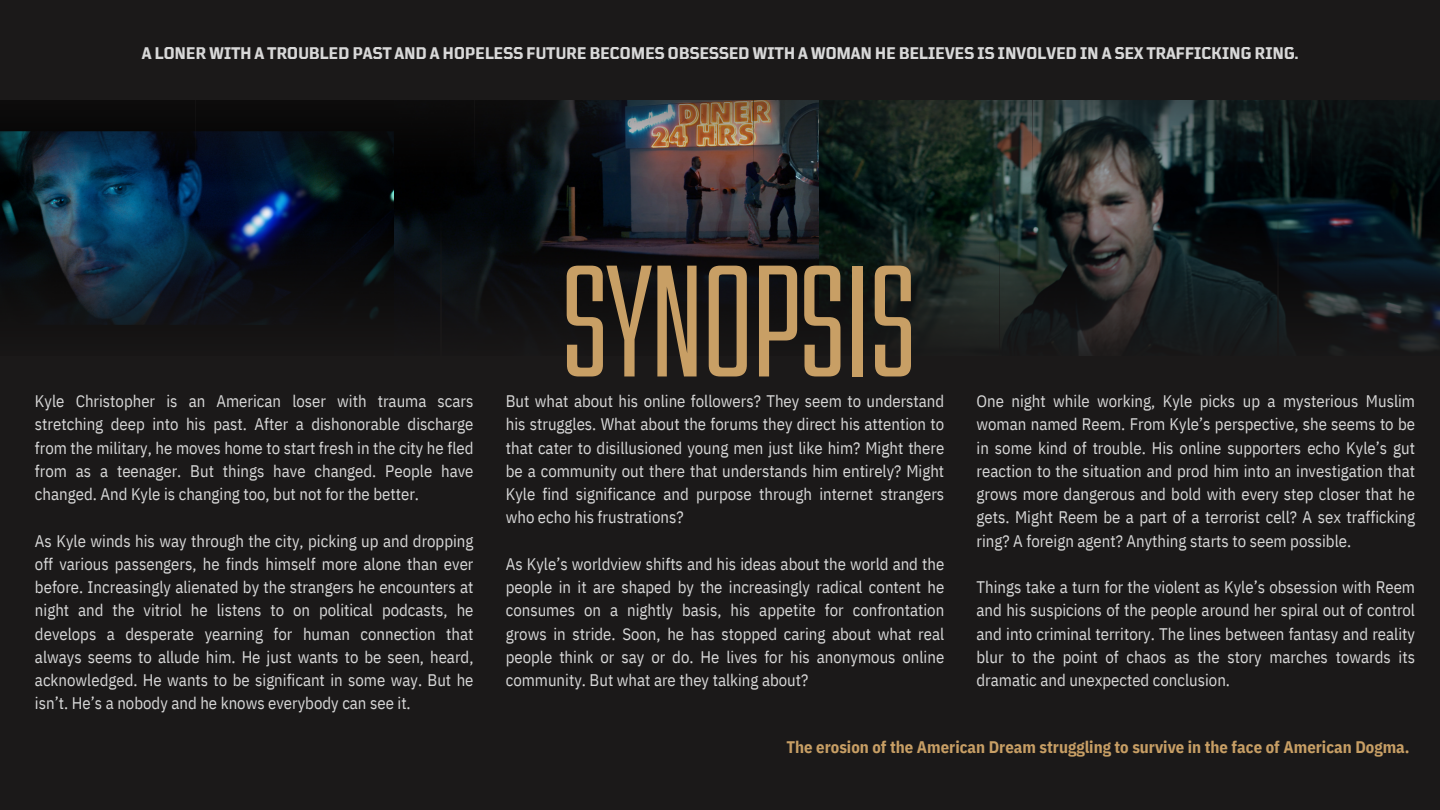
<style>
.page{position:relative;width:1440px;height:810px;background:#1b1919}
.page>*{position:absolute;margin:0;border:0;box-sizing:border-box;transform-origin:0 0}
.t1{font:144.5px "Kief Tek Regular Tall";letter-spacing:-.02em;color:#c89f65}
.t2{font:16.7px/23.2px "IBM Plex Sans Cond";color:#d8d8d8;text-align:justify}
.t3{font:700 16.7px "TT Mussels";letter-spacing:-.02em;color:#d8d8d8}
.t4{font:700 16.7px "IBM Plex Sans Cond";color:#c89f65}
</style>
<div class="page">
<img style="left:394px;top:177px;width:425px;height:37px">
<img style="left:0;top:177px;width:394px;height:37px">
<img style="left:819px;top:177px;width:621px;height:37px">
<svg style="left:0;top:214px;width:162px;height:111px"></svg>
<svg style="left:162px;top:214px;width:279px;height:98px;fill:#090d11"></svg>
<svg style="left:441px;top:214px;width:279px;height:97px;fill:#0d0e10"></svg>
<svg style="left:720px;top:214px;width:279px;height:121px"></svg>
<svg style="left:999px;top:214px;width:279px;height:142px"></svg>
<svg style="left:1278px;top:214px;width:162px;height:136px"></svg>
<div style="left:1312px;top:23px;width:128px;height:154px;background:linear-gradient(to bottom,#221d1d,#010c0d)"></div>
<svg style="left:1033px;top:100px;width:279px;height:77px"></svg>
<svg style="left:754px;top:100px;width:279px;height:77px"></svg>
<img style="left:475px;top:100px;width:279px;height:77px">
<svg style="left:196px;top:100px;width:279px;height:77px;fill:#070a0b"></svg>
<svg style="left:0;top:100px;width:196px;height:77px;fill:#090c0c"></svg>
<p class="t3" style="left:142px;top:45px;width:1158px">A LONER WITH A TROUBLED PAST AND A HOPELESS FUTURE BECOMES OBSESSED WITH A WOMAN HE BELIEVES IS INVOLVED IN A SEX TRAFFICKING RING.</p>
<p class="t2" style="left:35px;top:389px;width:440px">Kyle Christopher is an American loser with trauma scars stretching deep into his past. After a dishonorable discharge from the military, he moves home to start fresh in the city he fled from as a teenager. But things have changed. People have changed. And Kyle is changing too, but not for the better.</p>
<p class="t2" style="left:35px;top:529px;width:440px">As Kyle winds his way through the city, picking up and dropping off various passengers, he finds himself more alone than ever before. Increasingly alienated by the strangers he encounters at night and the vitriol he listens to on political podcasts, he develops a desperate yearning for human connection that always seems to allude him. He just wants to be seen, heard, acknowledged. He wants to be significant in some way. But he isn’t. He’s a nobody and he knows everybody can see it.</p>
<p class="t1" style="left:561px;top:268px;width:357px">SYNOPSIS</p>
<p class="t2" style="left:506px;top:389px;width:440px">But what about his online followers? They seem to understand his struggles. What about the forums they direct his attention to that cater to disillusioned young men just like him? Might there be a community out there that understands him entirely? Might Kyle find significance and purpose through internet strangers who echo his frustrations?</p>
<p class="t2" style="left:506px;top:552px;width:440px">As Kyle’s worldview shifts and his ideas about the world and the people in it are shaped by the increasingly radical content he consumes on a nightly basis, his appetite for confrontation grows in stride. Soon, he has stopped caring about what real people think or say or do. He lives for his anonymous online community. But what are they talking about?</p>
<p class="t2" style="left:977px;top:389px;width:440px">One night while working, Kyle picks up a mysterious Muslim woman named Reem. From Kyle’s perspective, she seems to be in some kind of trouble. His online supporters echo Kyle’s gut reaction to the situation and prod him into an investigation that grows more dangerous and bold with every step closer that he gets. Might Reem be a part of a terrorist cell? A sex trafficking ring? A foreign agent? Anything starts to seem possible.</p>
<p class="t2" style="left:977px;top:575px;width:440px">Things take a turn for the violent as Kyle’s obsession with Reem and his suspicions of the people around her spiral out of control and into criminal territory. The lines between fantasy and reality blur to the point of chaos as the story marches towards its dramatic and unexpected conclusion.</p>
<p class="t4" style="left:786px;top:735px;width:625px">The erosion of the American Dream struggling to survive in the face of American Dogma.</p>
</div>
